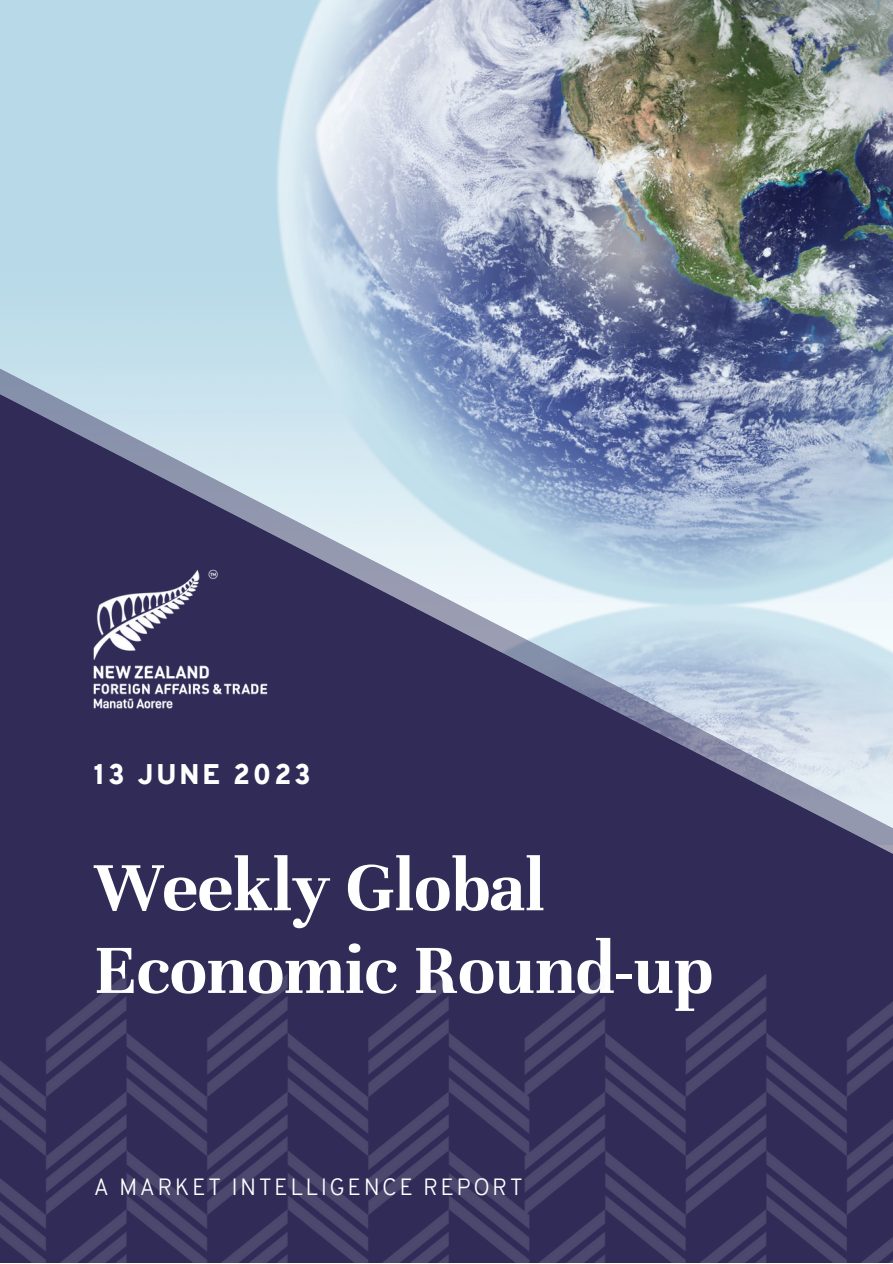
<style>
.page{position:relative;width:893px;height:1264px;background:#fff}
.page>*{position:absolute;margin:0;border:0;box-sizing:border-box;transform-origin:0 0}
.t1{font:700 75.3px "Unna";color:#fff}
.t2{font:900 27.75px "Overpass";letter-spacing:.105em;color:#fff}
.t3{font:300 22.95px "Overpass";letter-spacing:.105em;color:#fff}
</style>
<div class="page">
<img style="left:0;top:0;width:892px;height:344px">
<svg style="left:0;top:344px;width:892px;height:39px;background:#95a9c6"></svg>
<svg style="left:0;top:383px;width:892px;height:578px;background:#6a6f91"></svg>
<img style="left:89px;top:552px;width:197px;height:175px">
<img style="left:0;top:961px;width:892px;height:301px">
<p class="t2" style="left:94px;top:763px;width:218px">13 JUNE 2023</p>
<p class="t1" style="left:94px;top:843px;width:452px">Weekly Global</p>
<p class="t1" style="left:94px;top:926px;width:620px">Economic Round-up</p>
<p class="t3" style="left:94px;top:1177px;width:430px">A MARKET INTELLIGENCE REPORT</p>
</div>
